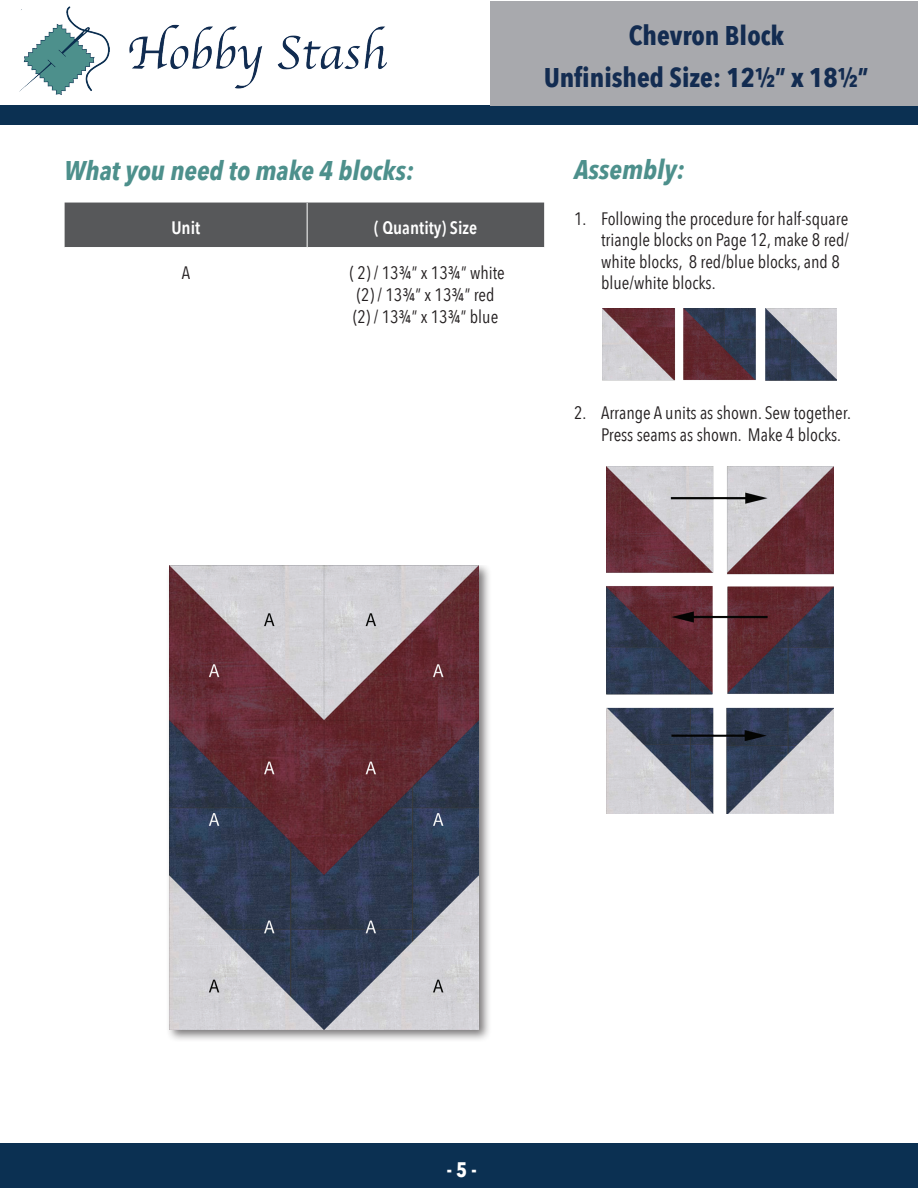
<style>
.page{position:relative;width:918px;height:1188px;background:#fff}
.page>*{position:absolute;margin:0;border:0;box-sizing:border-box;transform-origin:0 0}
.t1{font:700 27px/42px "Avenir Next Condensed";color:#132c51;text-align:center}
.t2{font:italic 700 27px "Avenir Next Condensed";color:#4d908c}
.t3{font:700 21px "Avenir Next Condensed";color:#fff}
.t4{font:18px/21.6px "Avenir Next Condensed";color:#231f20}
.t5{font:600 18px "Avenir Next Condensed";color:#fff}
</style>
<div class="page">
<div style="left:0;top:1144px;width:918px;height:44px;background:#0b3052"></div>
<div style="left:0;top:105px;width:918px;height:19px;background:#0b3052"></div>
<div style="left:65px;top:203px;width:479px;height:44px;background:#57585a"></div>
<hr style="left:307px;top:203px;width:1px;height:44px;background:#fff">
<div style="left:166px;top:566px;width:326px;height:477px;background:#231f20;opacity:.6"></div>
<img style="left:170px;top:566px;width:309px;height:463px">
<img style="left:19px;top:6px;width:368px;height:89px">
<div style="left:491px;top:1px;width:427px;height:105px;background:#a8a9ad"></div>
<img style="left:603px;top:308px;width:234px;height:73px">
<img style="left:606px;top:467px;width:227px;height:347px">
<h1 class="t2" style="left:64px;top:154px;width:351px">What you need to make 4 blocks:</h1>
<p class="t5" style="left:171px;top:212px;width:30px">Unit</p>
<p class="t5" style="left:374px;top:212px;width:105px">( Quantity) Size</p>
<p class="t4" style="left:182px;top:261px;width:10px">A</p>
<p class="t4" style="left:350px;top:261px;width:157px">( 2) / 13¾” x 13¾” white (2) / 13¾” x 13¾” red (2) / 13¾” x 13¾” blue</p>
<h1 class="t1" style="left:544px;top:14px;width:326px">Chevron Block<br>Unfinished Size: 12½” x 18½”</h1>
<h1 class="t2" style="left:574px;top:153px;width:112px">Assembly:</h1>
<p class="t4" style="left:601px;top:207px;width:250px;text-indent:-27px">1. Following the procedure for half-square triangle blocks on Page 12, make 8 red/ white blocks, 8 red/blue blocks, and 8 blue/white blocks.</p>
<p class="t4" style="left:601px;top:401px;width:252px;text-indent:-27px">2. Arrange A units as shown. Sew together.<br>Press seams as shown. Make 4 blocks.</p>
<p class="t3" style="left:447px;top:1156px;width:31px">- 5 -</p>
</div>
